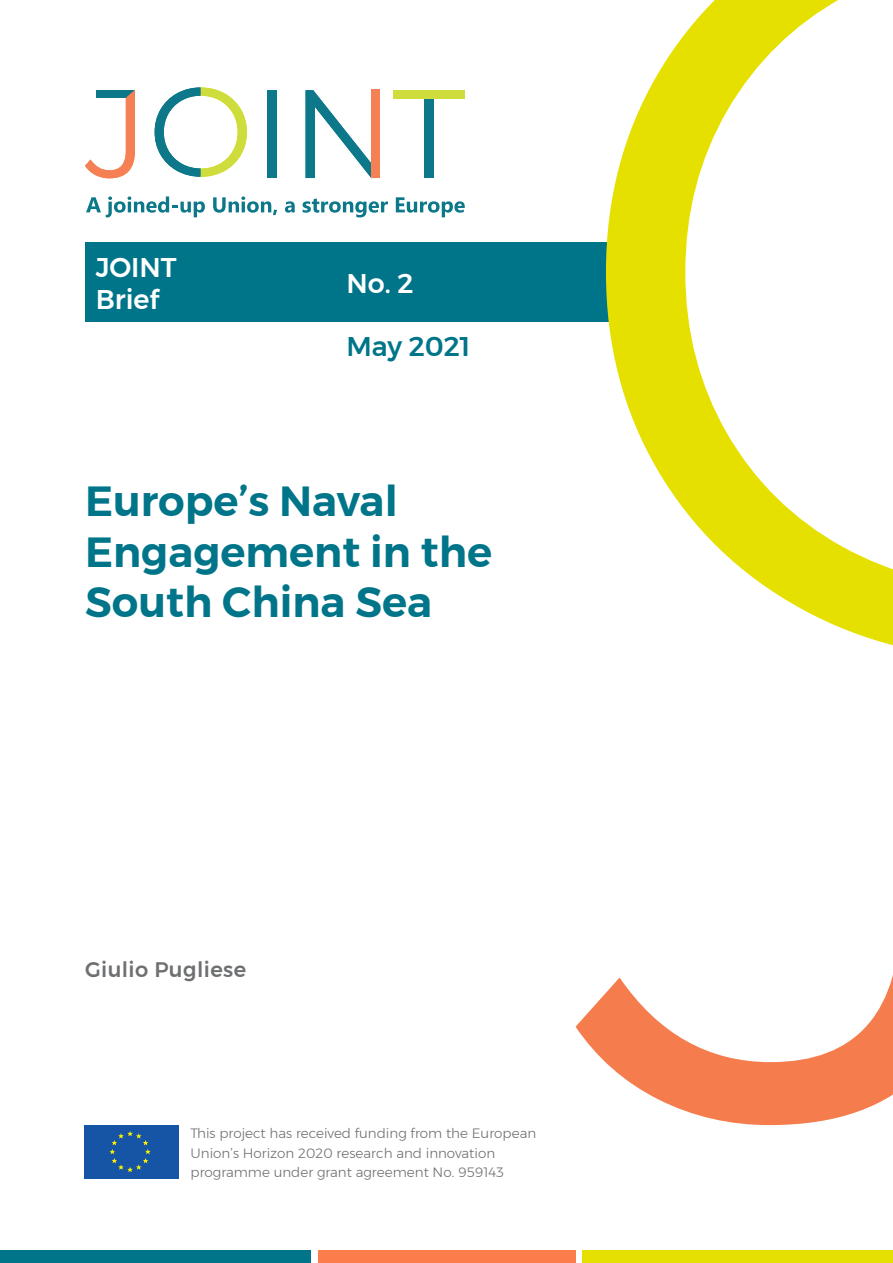
<style>
.page{position:relative;width:893px;height:1263px;background:#fff}
.page>*{position:absolute;margin:0;border:0;box-sizing:border-box;transform-origin:0 0}
.t1{font:600 42px/50.4px "Montserrat";color:#007589}
.t2{font:500 27px/32.4px "Montserrat";color:#fff}
.t3{font:500 27px "Montserrat";color:#007589}
.t4{font:500 21px "Montserrat";letter-spacing:.02em;color:#6d6f71}
.t5{font:300 13.5px/19.5px "Montserrat";color:#6d6f71}
</style>
<div class="page">
<div style="left:85px;top:242px;width:557px;height:80px;background:#007589"></div>
<svg style="left:606px;top:0;width:232px;height:430px"></svg>
<svg style="left:86px;top:196px;width:119px;height:21px"></svg>
<svg style="left:213px;top:196px;width:64px;height:19px"></svg>
<svg style="left:285px;top:201px;width:10px;height:12px"></svg>
<svg style="left:303px;top:198px;width:85px;height:19px"></svg>
<svg style="left:396px;top:197px;width:69px;height:20px"></svg>
<div style="left:268px;top:90px;width:9px;height:88px;background:#0d7889"></div>
<svg style="left:306px;top:90px;width:65px;height:88px"></svg>
<div style="left:425px;top:98px;width:9px;height:80px;background:#0d7889"></div>
<svg style="left:85px;top:90px;width:50px;height:88px"></svg>
<div style="left:394px;top:90px;width:71px;height:8px;background:#cedd3c"></div>
<div style="left:371px;top:90px;width:9px;height:88px;background:#f58054"></div>
<svg style="left:155px;top:87px;width:92px;height:90px"></svg>
<div style="left:0;top:1250px;width:310px;height:13px;background:#007589"></div>
<div style="left:318px;top:1250px;width:258px;height:13px;background:#fb7d4c"></div>
<div style="left:583px;top:1250px;width:310px;height:13px;background:#e6e000"></div>
<div style="left:84px;top:1125px;width:95px;height:53px;background:#1654a5"></div>
<svg style="left:109px;top:1131px;width:42px;height:41px"></svg>
<svg style="left:576px;top:430px;width:317px;height:695px"></svg>
<h2 class="t2" style="left:96px;top:251px;width:83px">JOINT<br>Brief</h2>
<h2 class="t2" style="left:347px;top:267px;width:68px">No. 2</h2>
<h2 class="t3" style="left:347px;top:325px;width:125px">May 2021</h2>
<h1 class="t1" style="left:85px;top:476px;width:409px">Europe’s Naval<br>Engagement in the<br>South China Sea</h1>
<h3 class="t4" style="left:85px;top:953px;width:163px">Giulio Pugliese</h3>
<p class="t5" style="left:191px;top:1123px;width:347px">This project has received funding from the European<br>Union’s Horizon 2020 research and innovation programme under grant agreement No. 959143</p>
</div>
